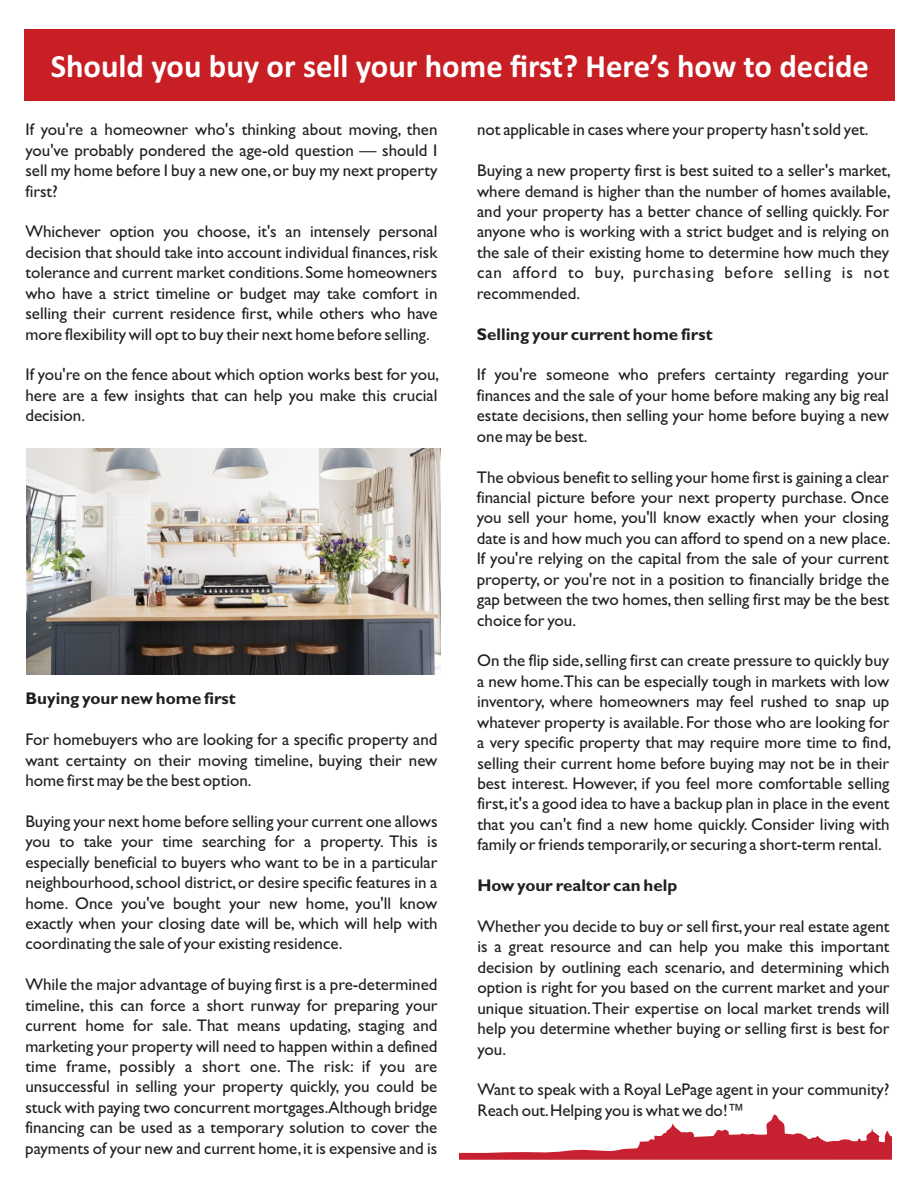
<style>
.page{position:relative;width:918px;height:1188px;background:#fff}
.page>*{position:absolute;margin:0;border:0;box-sizing:border-box;transform-origin:0 0}
.t1{font:700 32.55px "Calibri";color:#fff}
.t2{font:16.95px/20.4px "Gill Sans";color:#231f20;text-align:justify}
.t3{font:700 16.95px "Gill Sans";color:#231f20}
</style>
<div class="page">
<div style="left:25px;top:30px;width:870px;height:71px;background:#c81f25"></div>
<svg style="left:459px;top:1115px;width:433px;height:45px"></svg>
<img style="left:27px;top:449px;width:413px;height:225px">
<h1 class="t1" style="left:51px;top:43px;width:820px">Should you buy or sell your home first? Here’s how to decide</h1>
<p class="t2" style="left:25px;top:119px;width:414px">If you're a homeowner who's thinking about moving, then you've probably pondered the age-old question — should I sell my home before I buy a new one,or buy my next property first?</p>
<p class="t2" style="left:25px;top:221px;width:414px">Whichever option you choose, it's an intensely personal decision that should take into account individual finances,risk tolerance and current market conditions.Some homeowners who have a strict timeline or budget may take comfort in selling their current residence first, while others who have more flexibility will opt to buy their next home before selling.</p>
<p class="t2" style="left:25px;top:364px;width:415px">If you're on the fence about which option works best for you, here are a few insights that can help you make this crucial decision.</p>
<p class="t3" style="left:25px;top:688px;width:212px">Buying your new home first</p>
<p class="t2" style="left:25px;top:729px;width:414px">For homebuyers who are looking for a specific property and want certainty on their moving timeline, buying their new home first may be the best option.</p>
<p class="t2" style="left:25px;top:811px;width:414px">Buying your next home before selling your current one allows you to take your time searching for a property. This is especially beneficial to buyers who want to be in a particular neighbourhood,school district,or desire specific features in a home. Once you've bought your new home, you'll know exactly when your closing date will be, which will help with coordinating the sale of your existing residence.</p>
<p class="t2" style="left:25px;top:974px;width:414px">While the major advantage of buying first is a pre-determined timeline, this can force a short runway for preparing your current home for sale. That means updating, staging and marketing your property will need to happen within a defined time frame, possibly a short one. The risk: if you are unsuccessful in selling your property quickly, you could be stuck with paying two concurrent mortgages.Although bridge financing can be used as a temporary solution to cover the payments of your new and current home,it is expensive and is</p>
<p class="t2" style="left:477px;top:119px;width:393px">not applicable in cases where your property hasn't sold yet.</p>
<p class="t2" style="left:477px;top:160px;width:415px">Buying a new property first is best suited to a seller's market, where demand is higher than the number of homes available, and your property has a better chance of selling quickly. For anyone who is working with a strict budget and is relying on the sale of their existing home to determine how much they can afford to buy, purchasing before selling is not recommended.</p>
<p class="t3" style="left:477px;top:324px;width:237px">Selling your current home first</p>
<p class="t2" style="left:477px;top:364px;width:414px">If you're someone who prefers certainty regarding your finances and the sale of your home before making any big real estate decisions, then selling your home before buying a new one may be best.</p>
<p class="t2" style="left:477px;top:467px;width:415px">The obvious benefit to selling your home first is gaining a clear financial picture before your next property purchase. Once you sell your home, you'll know exactly when your closing date is and how much you can afford to spend on a new place.<br>If you're relying on the capital from the sale of your current property, or you're not in a position to financially bridge the gap between the two homes,then selling first may be the best choice for you.</p>
<p class="t2" style="left:477px;top:650px;width:415px">On the flip side,selling first can create pressure to quickly buy a new home.This can be especially tough in markets with low inventory, where homeowners may feel rushed to snap up whatever property is available. For those who are looking for a very specific property that may require more time to find, selling their current home before buying may not be in their best interest. However, if you feel more comfortable selling first,it's a good idea to have a backup plan in place in the event that you can't find a new home quickly. Consider living with family or friends temporarily,or securing a short-term rental.</p>
<p class="t3" style="left:477px;top:875px;width:201px">How your realtor can help</p>
<p class="t2" style="left:477px;top:916px;width:414px">Whether you decide to buy or sell first,your real estate agent is a great resource and can help you make this important decision by outlining each scenario, and determining which option is right for you based on the current market and your unique situation.Their expertise on local market trends will help you determine whether buying or selling first is best for you.</p>
<p class="t2" style="left:477px;top:1079px;width:414px">Want to speak with a Royal LePage agent in your community?<br>Reach out.Helping you is what we do!™</p>
</div>
